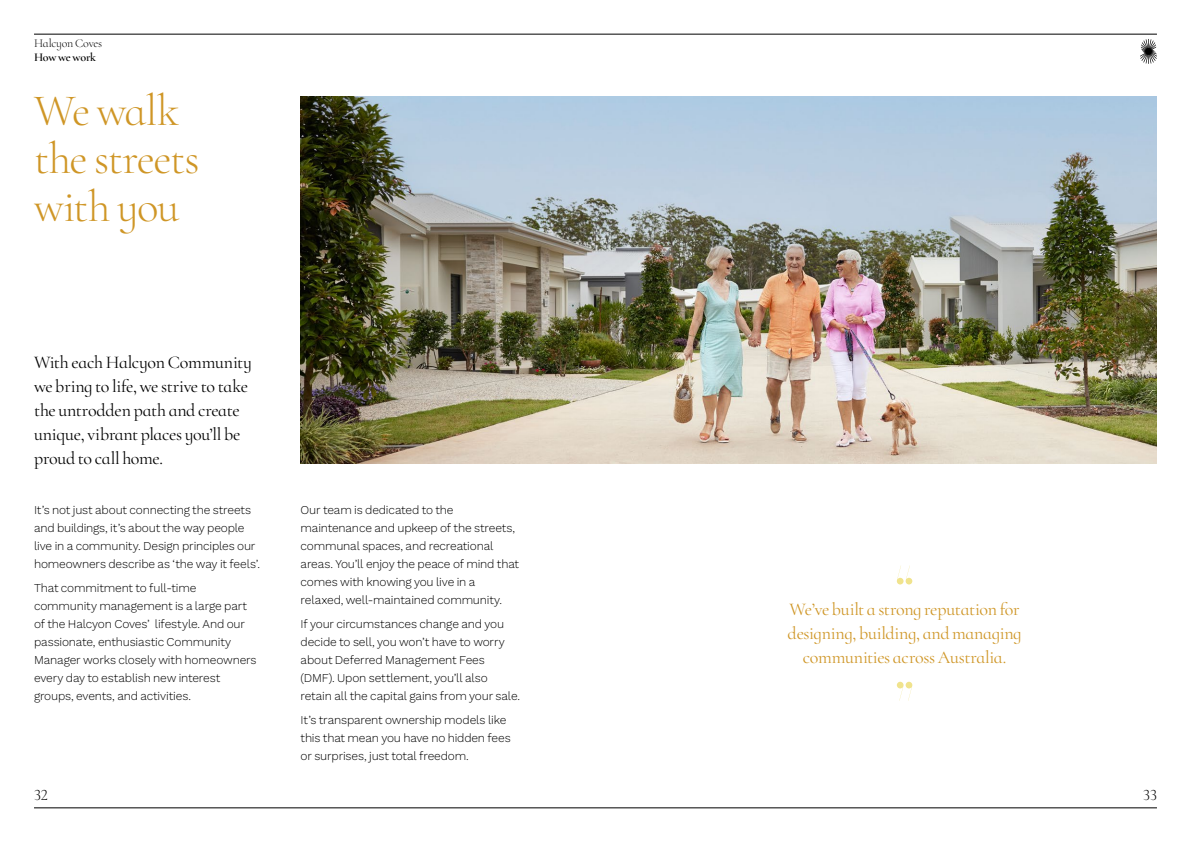
<style>
.page{position:relative;width:1191px;height:842px;background:#fff}
.page>*{position:absolute;margin:0;border:0;box-sizing:border-box;transform-origin:0 0}
.t1{font:300 45px/48px "Cormorant Infant";letter-spacing:-.03em;color:#cf9626}
.t2{font:18px/24px "Cormorant Infant";letter-spacing:-.015em;color:#000}
.t3{font:18px/24px "Cormorant Infant";letter-spacing:-.02em;color:#cf9626;text-align:center}
.t4{font:300 16px "Cormorant Infant";color:#000}
.t5{font:300 12px/18px "Work Sans";letter-spacing:-.015em;color:#000}
.t6{font:300 12px "Cormorant Infant";letter-spacing:-.02em;color:#000}
.t7{font:600 12px "Cormorant Infant";letter-spacing:-.025em;color:#000}
</style>
<div class="page">
<img style="left:300px;top:96px;width:857px;height:367px">
<svg style="left:897px;top:565px;width:15px;height:19px"></svg>
<svg style="left:897px;top:682px;width:15px;height:19px"></svg>
<hr style="left:34px;top:808px;width:1123px;height:1px;background:#000">
<hr style="left:34px;top:34px;width:1123px;height:1px;background:#000">
<svg style="left:1140px;top:39px;width:17px;height:25px"></svg>
<p class="t6" style="left:34px;top:36px;width:70px">Halcyon Coves</p>
<p class="t7" style="left:34px;top:50px;width:64px">How we work</p>
<h1 class="t1" style="left:34px;top:86px;width:167px">We walk the streets with you</h1>
<h2 class="t2" style="left:34px;top:350px;width:219px">With each Halcyon Community we bring to life, we strive to take the untrodden path and create unique, vibrant places you’ll be proud to call home.</h2>
<p class="t5" style="left:34px;top:501px;width:228px">It’s not just about connecting the streets and buildings, it’s about the way people live in a community. Design principles our homeowners describe as ‘the way it feels’.</p>
<p class="t5" style="left:34px;top:578px;width:224px">That commitment to full-time community management is a large part of the Halcyon Coves’ lifestyle. And our passionate, enthusiastic Community Manager works closely with homeowners every day to establish new interest groups, events, and activities.</p>
<p class="t5" style="left:300px;top:501px;width:220px">Our team is dedicated to the maintenance and upkeep of the streets, communal spaces, and recreational areas. You’ll enjoy the peace of mind that comes with knowing you live in a relaxed, well-maintained community.</p>
<p class="t5" style="left:300px;top:614px;width:221px">If your circumstances change and you decide to sell, you won’t have to worry about Deferred Management Fees (DMF). Upon settlement, you’ll also retain all the capital gains from your sale.</p>
<p class="t5" style="left:300px;top:710px;width:212px">It’s transparent ownership models like this that mean you have no hidden fees or surprises, just total freedom.</p>
<h2 class="t3" style="left:787px;top:597px;width:235px">We’ve built a strong reputation for designing, building, and managing communities across Australia.</h2>
<h3 class="t4" style="left:34px;top:785px;width:15px">32</h3>
<h3 class="t4" style="left:1143px;top:785px;width:15px">33</h3>
</div>
